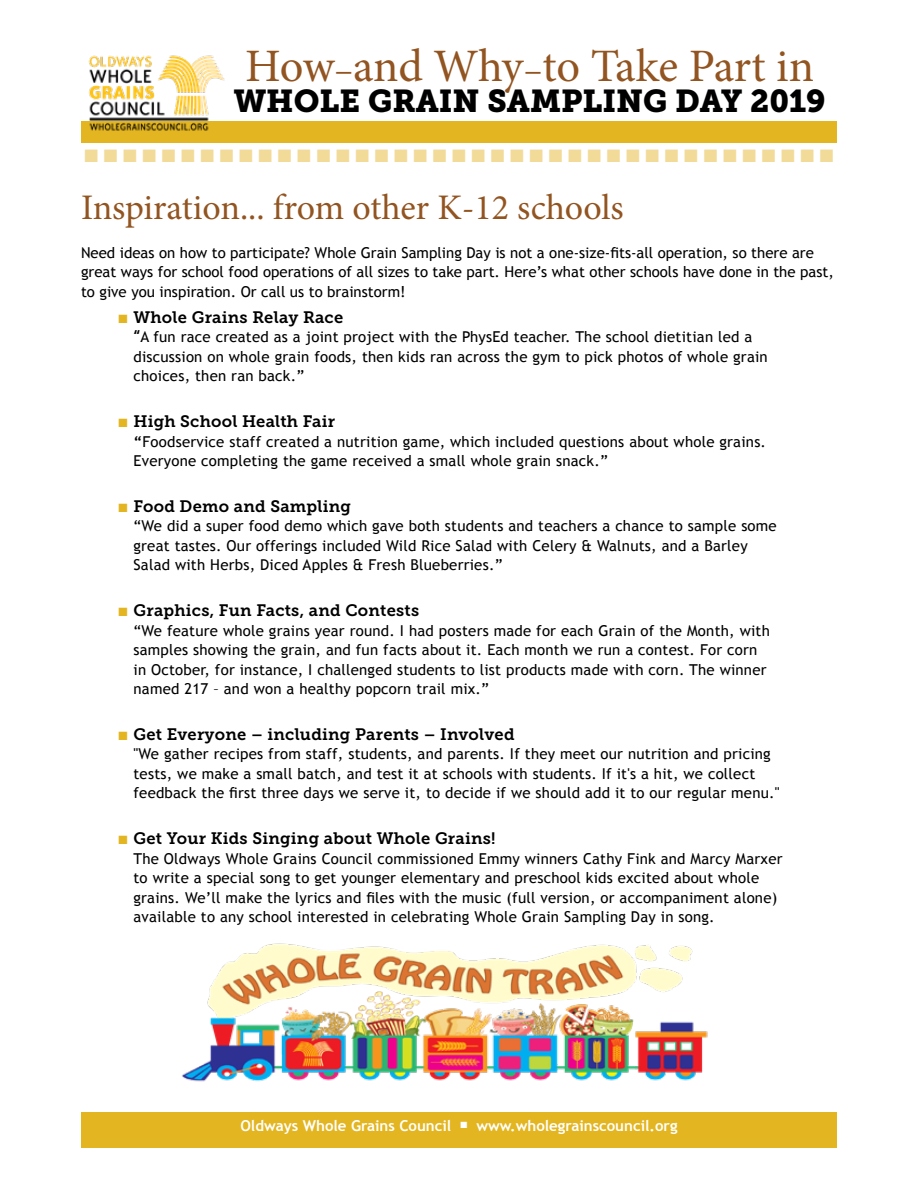
<style>
.page{position:relative;width:918px;height:1188px;background:#fff}
.page>*{position:absolute;margin:0;border:0;box-sizing:border-box;transform-origin:0 0}
.t1{font:46.5px "Minion Pro";letter-spacing:-.01em;color:#925420}
.t2{font:36px "Minion Pro";letter-spacing:-.005em;color:#925420}
.t3{font:31.5px "Museo Slab 900";color:#000}
.t4{font:18px "Zapf Dingbats ITC";color:#f2db98}
.t5{font:16.5px "Museo Slab 700";letter-spacing:.015em;color:#000}
.t6{font:15px/19.5px "Trebuchet MS";letter-spacing:.015em;color:#000}
.t7{font:700 15px "Trebuchet MS";color:#fff}
.s1{font-size:36px}
.s2{color:#e3b520}
.s3{font-family:"Museo Slab 700";font-size:16.5px}
.s4{font-weight:700}
</style>
<div class="page">
<div style="left:81px;top:121px;width:756px;height:22px;background:#e3b520"></div>
<div style="left:81px;top:1112px;width:756px;height:36px;background:#e3b520"></div>
<img style="left:88px;top:55px;width:137px;height:76px">
<img style="left:182px;top:943px;width:526px;height:139px">
<h1 class="t1" style="left:245px;top:35px;width:570px">How<span class="s1">–</span>and Why<span class="s1">–</span>to Take Part in</h1>
<h3 class="t3" style="left:234px;top:83px;width:593px">WHOLE GRAIN SAMPLING DAY 2019</h3>
<p class="t4" style="left:84px;top:148px;width:750px">■ ■ ■ ■ ■ ■ ■ ■ ■ ■ ■ ■ ■ ■ ■ ■ ■ ■ ■ ■ ■ ■ ■ ■ ■ ■ ■ ■ ■ ■ ■ ■ ■ ■ ■ ■ ■ ■ ■</p>
<h2 class="t2" style="left:81px;top:183px;width:544px">Inspiration... from other K-12 schools</h2>
<p class="t6" style="left:81px;top:243px;width:754px">Need ideas on how to participate? Whole Grain Sampling Day is not a one-size-fits-all operation, so there are great ways for school food operations of all sizes to take part. Here’s what other schools have done in the past, to give you inspiration. Or call us to brainstorm!</p>
<p class="t5" style="left:119px;top:308px;width:226px"><span class="s2">■</span> Whole Grains Relay Race</p>
<p class="t6" style="left:134px;top:327px;width:636px"><span class="s3">“</span>A fun race created as a joint project with the PhysEd teacher. The school dietitian led a discussion on whole grain foods, then kids ran across the gym to pick photos of whole grain choices, then ran back.”</p>
<p class="t5" style="left:119px;top:412px;width:218px"><span class="s2">■</span> High School Health Fair</p>
<p class="t6" style="left:133px;top:432px;width:634px"><span class="s4">“</span>Foodservice staff created a nutrition game, which included questions about whole grains.<br>Everyone completing the game received a small whole grain snack.”</p>
<p class="t5" style="left:119px;top:497px;width:234px"><span class="s2">■</span> Food Demo and Sampling</p>
<p class="t6" style="left:133px;top:516px;width:645px">“We did a super food demo which gave both students and teachers a chance to sample some great tastes. Our offerings included Wild Rice Salad with Celery &amp; Walnuts, and a Barley<br>Salad with Herbs, Diced Apples &amp; Fresh Blueberries.”</p>
<p class="t5" style="left:119px;top:601px;width:302px"><span class="s2">■</span> Graphics, Fun Facts, and Contests</p>
<p class="t6" style="left:134px;top:621px;width:638px">“We feature whole grains year round. I had posters made for each Grain of the Month, with samples showing the grain, and fun facts about it. Each month we run a contest. For corn in October, for instance, I challenged students to list products made with corn. The winner named 217 – and won a healthy popcorn trail mix.”</p>
<p class="t5" style="left:119px;top:725px;width:398px"><span class="s2">■</span> Get Everyone – including Parents – Involved</p>
<p class="t6" style="left:133px;top:744px;width:648px">"We gather recipes from staff, students, and parents. If they meet our nutrition and pricing tests, we make a small batch, and test it at schools with students. If it's a hit, we collect feedback the first three days we serve it, to decide if we should add it to our regular menu."</p>
<p class="t5" style="left:119px;top:829px;width:379px"><span class="s2">■</span> Get Your Kids Singing about Whole Grains!</p>
<p class="t6" style="left:134px;top:849px;width:651px">The Oldways Whole Grains Council commissioned Emmy winners Cathy Fink and Marcy Marxer to write a special song to get younger elementary and preschool kids excited about whole grains. We’ll make the lyrics and files with the music (full version, or accompaniment alone) available to any school interested in celebrating Whole Grain Sampling Day in song.</p>
<p class="t7" style="left:240px;top:1116px;width:439px">Oldways Whole Grains Council ■ www.wholegrainscouncil.org</p>
<p class="t7" style="left:272px;top:1121px;width:376px">Whole Grains Council ■ www.wholegrainscouncil.org</p>
</div>
